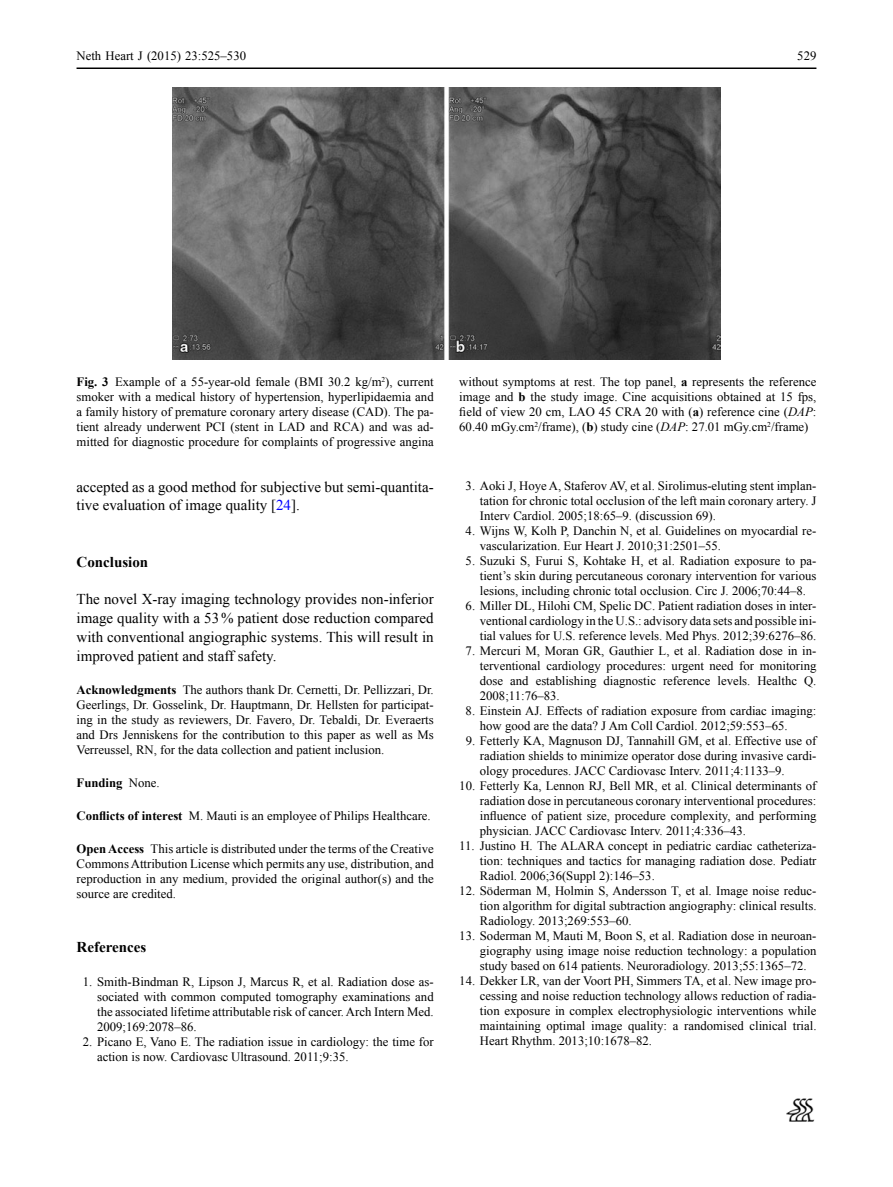
<style>
.page{position:relative;width:893px;height:1187px;background:#fff}
.page>*{position:absolute;margin:0;border:0;box-sizing:border-box;transform-origin:0 0}
.t1{font:15px/18.8px "Times New Roman";color:#000}
.t2{font:700 15px "Times New Roman";color:#000}
.t3{font:12.75px/15px "Times New Roman";color:#000;text-align:justify}
.t4{font:700 12.75px "Times New Roman";color:#000}
.s1{font-weight:700}
.s2{color:#00f}
.s3{font-weight:400}
.s4{font-style:italic}
</style>
<div class="page">
<hr style="left:77px;top:67px;width:739px;height:2px;background:#000">
<img style="left:172px;top:87px;width:549px;height:272px">
<img style="left:786px;top:1098px;width:29px;height:24px">
<p class="t3" style="left:77px;top:48px;width:171px">Neth Heart J (2015) 23:525–530</p>
<p class="t3" style="left:797px;top:48px;width:21px">529</p>
<p class="t3" style="left:77px;top:374px;width:359px"><span class="s1">Fig. 3</span> Example of a 55-year-old female (BMI 30.2 kg/m<sup>2</sup>), current smoker with a medical history of hypertension, hyperlipidaemia and a family history of premature coronary artery disease (CAD). The pa&shy;tient already underwent PCI (stent in LAD and RCA</p>
<p class="t3" style="left:77px;top:419px;width:359px;text-align:right">) and was ad-<br>mitted for diagnostic procedure for complaints of progressive angina</p>
<p class="t1" style="left:77px;top:477px;width:359px">accepted as a good method for subjective but semi-quantita&shy;tive evaluation of image quality [<span class="s2">24</span>].</p>
<p class="t2" style="left:77px;top:551px;width:73px">Conclusion</p>
<p class="t1" style="left:77px;top:589px;width:359px;text-align:justify">The novel X-ray imaging technology provides non-inferior image quality with a 53% patient dose reduction compared with conventional angiographic systems. This will result in improved patient and staff safety.</p>
<p class="t3" style="left:77px;top:681px;width:359px"><span class="s1">Acknowledgments</span> The authors thank Dr. Cernetti, Dr. Pellizzari, Dr.<br>Geerlings, Dr. Gosselink, Dr. Hauptmann, Dr. Hellsten for participat&shy;ing in the study as reviewers, Dr. Favero, Dr. Tebaldi, Dr. Everaerts and Drs Jenniskens for the contribution to this paper as well as Ms Verreussel, RN, for the data collection and patient inclusion.</p>
<p class="t4" style="left:77px;top:773px;width:85px">Funding <span class="s3">None.</span></p>
<p class="t3" style="left:77px;top:807px;width:356px"><span class="s1">Conflicts of interest</span> M. Mauti is an employee of Philips Healthcare.</p>
<p class="t3" style="left:77px;top:840px;width:359px"><span class="s1">Open Access</span> This article is distributed under the terms of the Creative Commons Attribution License which permits any use, distribution, and reproduction in any medium, provided the original author(s) and the source are credited.</p>
<p class="t2" style="left:77px;top:937px;width:71px">References</p>
<p class="t3" style="left:97px;top:973px;width:338px;text-indent:-14px">1. Smith-Bindman R, Lipson J, Marcus R, et al. Radiation dose as&shy;sociated with common computed tomography examinations and the associated lifetime attributable risk of cancer. Arch Intern Med.<br>2009;169:2078–86.</p>
<p class="t3" style="left:97px;top:1033px;width:338px;text-indent:-14px">2. Picano E, Vano E. The radiation issue in cardiology: the time for action is now. Cardiovasc Ultrasound. 2011;9:35.</p>
<p class="t3" style="left:459px;top:374px;width:359px">without symptoms at rest. The top panel, <span class="s1">a</span> represents the reference image and <span class="s1">b</span> the study image. Cine acquisitions obtained at 15 fps, field of view 20 cm, LAO 45 CRA 20 with (<span class="s1">a</span>) reference cine (<span class="s4">DAP</span>:<br>60.40 mGy.cm<sup>2</sup>/frame), (<span class="s1">b</span>) study cine (<span class="s4">DAP</span>: 27.01 mGy.cm<sup>2</sup>/frame)</p>
<p class="t3" style="left:480px;top:478px;width:338px;text-indent:-14px">3. Aoki J, Hoye A, Staferov AV, et al. Sirolimus-eluting stent implan&shy;tation for chronic total occlusion of the left main coronary artery. J Interv Cardiol. 2005;18:65–9. (discussion 69).</p>
<p class="t3" style="left:480px;top:523px;width:338px;text-indent:-14px">4. Wijns W, Kolh P, Danchin N, et al. Guidelines on myocardial re&shy;vascularization. Eur Heart J. 2010;31:2501–55.</p>
<p class="t3" style="left:480px;top:553px;width:338px;text-indent:-14px">5. Suzuki S, Furui S, Kohtake H, et al. Radiation exposure to pa&shy;tient’s skin during percutaneous coronary intervention for various lesions, including chronic total occlusion. Circ J. 2006;70:44–8.</p>
<p class="t3" style="left:480px;top:598px;width:338px;text-indent:-14px">6. Miller DL, Hilohi CM, Spelic DC. Patient radiation doses in inter&shy;ventional cardiology in the U.S.: advisory data sets and possible ini&shy;tial values for U.S. reference levels. Med Phys. 2012;39:6276–86.</p>
<p class="t3" style="left:480px;top:643px;width:338px;text-indent:-14px">7. Mercuri M, Moran GR, Gauthier L, et al. Radiation dose in in&shy;terventional cardiology procedures: urgent need for monitoring dose and establishing diagnostic reference levels. Healthc Q.<br>2008;11:76–83.</p>
<p class="t3" style="left:480px;top:703px;width:338px;text-indent:-14px">8. Einstein AJ. Effects of radiation exposure from cardiac imaging: how good are the data? J Am Coll Cardiol. 2012;59:553–65.</p>
<p class="t3" style="left:480px;top:733px;width:338px;text-indent:-14px">9. Fetterly KA, Magnuson DJ, Tannahill GM, et al. Effective use of radiation shields to minimize operator dose during invasive cardi&shy;ology procedures. JACC</p>
<p class="t3" style="left:609px;top:763px;width:177px">Cardiovasc Interv. 2011;4:1133–9.</p>
<p class="t3" style="left:480px;top:778px;width:338px;text-indent:-21px">10. Fetterly Ka, Lennon RJ, Bell MR, et al. Clinical determinants of radiation dose in percutaneous coronary interventional procedures: influence of patient size, procedure complexity, and performing physician. JACC</p>
<p class="t3" style="left:569px;top:823px;width:178px">Cardiovasc Interv. 2011;4:336–43.</p>
<p class="t3" style="left:480px;top:838px;width:338px;text-indent:-21px">11. Justino H. The ALARA concept in pediatric cardiac catheteriza&shy;tion: techniques and tactics for managing radiation dose. Pediatr Radiol. 2006;36(Suppl 2):146–53.</p>
<p class="t3" style="left:480px;top:883px;width:338px;text-indent:-21px">12. Söderman M, Holmin S, Andersson T, et al. Image noise reduc&shy;tion algorithm for digital subtraction angiography: clinical results.<br>Radiology. 2013;269:553–60.</p>
<p class="t3" style="left:480px;top:928px;width:338px;text-indent:-21px">13. Soderman M, Mauti M, Boon S, et al. Radiation dose in neuroan&shy;giography using image noise reduction technology: a population study based on 614 patients. Neuroradiology. 2013;55:1365–72.</p>
<p class="t3" style="left:480px;top:973px;width:338px;text-indent:-21px">14. Dekker LR, van der Voort PH, Simmers TA, et al. New image pro&shy;cessing and noise reduction technology allows reduction of radia&shy;tion exposure in complex electrophysiologic interventions while maintaining optimal image quality: a randomised clinical trial.<br>Heart Rhythm. 2013;10:1678–82.</p>
</div>
